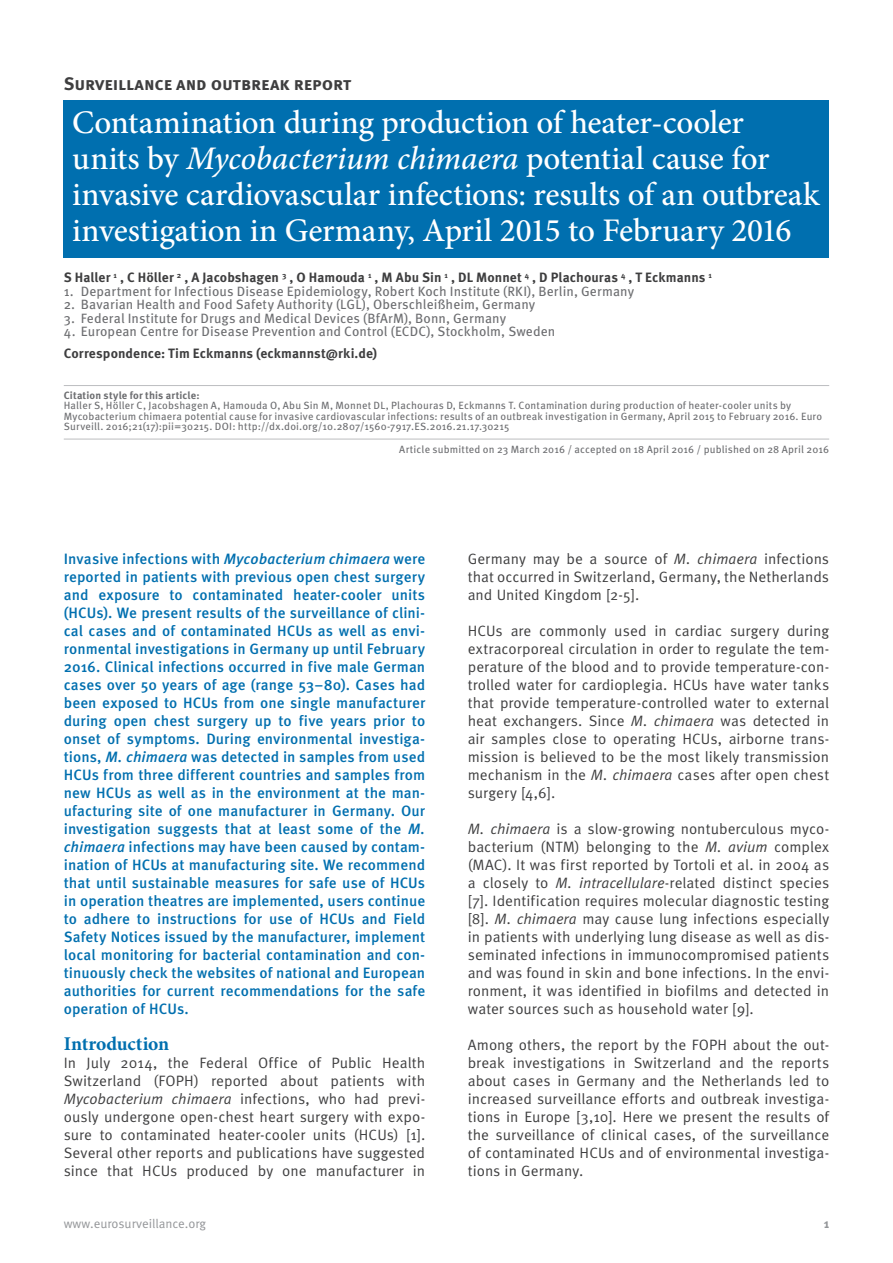
<style>
.page{position:relative;width:893px;height:1263px;background:#fff}
.page>*{position:absolute;margin:0;border:0;box-sizing:border-box;transform-origin:0 0}
.t1{font:500 33px/36px "Minion Pro";letter-spacing:-.005em;color:#fff}
.t2{font:700 19.5px "Minion Pro";letter-spacing:-.005em;color:#006faf}
.t3{font:700 18px "Meta Pro";color:#3e3e3f}
.t4{font:15px/18px "Meta Pro";color:#3e3e3f;text-align:justify}
.t5{font:500 15px/18px "Meta Pro";letter-spacing:.005em;color:#006faf;text-align:justify}
.t6{font:13.5px "Meta Pro";letter-spacing:.01em;color:#6c6d70}
.t7{font:700 13.5px "Meta Pro";letter-spacing:.005em;color:#3e3e3f}
.t8{font:12.75px "Meta Pro";color:#939598}
.t9{font:700 12.75px "Meta Pro";color:#939598}
.t10{font:10.5px/10.5px "Meta Pro";letter-spacing:.015em;color:#6c6d70}
.t11{font:700 10.5px "Meta Pro";letter-spacing:.015em;color:#6c6d70}
.s1{font-style:italic}
</style>
<div class="page">
<hr style="left:64px;top:385px;width:765px;height:1px;background:#bcbdc0">
<hr style="left:64px;top:439px;width:765px;height:1px;background:#bcbdc0">
<div style="left:64px;top:100px;width:765px;height:158px;background:#006faf"></div>
<p class="t3" style="left:64px;top:72px;width:289px">Surveillance and outbreak report</p>
<h1 class="t1" style="left:72px;top:104px;width:749px">Contamination during production of heater-cooler<br>units by <span class="s1">Mycobacterium chimaera</span> potential cause for invasive cardiovascular infections: results of an outbreak investigation in Germany, April 2015 to February 2016</h1>
<p class="t7" style="left:64px;top:269px;width:650px">S Haller <sup>1</sup> , C Höller <sup>2</sup> , A Jacobshagen <sup>3</sup> , O Hamouda <sup>1</sup> , M Abu Sin <sup>1</sup> , DL Monnet <sup>4</sup> , D Plachouras <sup>4</sup> , T Eckmanns <sup>1</sup></p>
<p class="t6" style="left:64px;top:283px;width:572px">1. Department for Infectious Disease Epidemiology, Robert Koch Institute (RKI), Berlin, Germany</p>
<p class="t6" style="left:64px;top:296px;width:473px">2. Bavarian Health and Food Safety Authority (LGL), Oberschleißheim, Germany</p>
<p class="t6" style="left:64px;top:310px;width:444px">3. Federal Institute for Drugs and Medical Devices (BfArM), Bonn, Germany</p>
<p class="t6" style="left:64px;top:323px;width:493px">4. European Centre for Disease Prevention and Control (ECDC), Stockholm, Sweden</p>
<p class="t7" style="left:64px;top:345px;width:315px">Correspondence: Tim Eckmanns (eckmannst@rki.de)</p>
<p class="t11" style="left:64px;top:388px;width:137px">Citation style for this article:</p>
<p class="t10" style="left:64px;top:401px;width:760px">Haller S, Höller C, Jacobshagen A, Hamouda O, Abu Sin M, Monnet DL, Plachouras D, Eckmanns T. Contamination during production of heater-cooler units by<br>Mycobacterium chimaera potential cause for invasive cardiovascular infections: results of an outbreak investigation in Germany, April 2015 to February 2016. Euro<br>Surveill. 2016;21(17):pii=30215. DOI: http://dx.doi.org/10.2807/1560-7917.ES.2016.21.17.30215</p>
<p class="t10" style="left:399px;top:445px;width:431px">Article submitted on 23 March 2016 / accepted on 18 April 2016 / published on 28 April 2016</p>
<p class="t5" style="left:64px;top:550px;width:363px">Invasive infections with <span class="s1">Mycobacterium chimaera</span> were reported in patients with previous open chest surgery and exposure to contaminated heater-cooler units (HCUs). We present results of the surveillance of clini&shy;cal cases and of contaminated HCUs as well as envi&shy;ronmental investigations in Germany up until February 2016. Clinical infections occurred in five male German cases over 50 years of age (range 53–80). Cases had been exposed to HCUs from one single manufacturer during open chest surgery up to five years prior to onset of symptoms. During environmental investiga&shy;tions, <span class="s1">M. chimaera</span> was detected in samples from used HCUs from three different countries and samples from new HCUs as well as in the environment at the man&shy;ufacturing site of one manufacturer in Germany. Our investigation suggests that at least some of the <span class="s1">M. chimaera</span> infections may have been caused by contam&shy;ination of HCUs at manufacturing site. We recommend that until sustainable measures for safe use of HCUs in operation theatres are implemented, users continue to adhere to instructions for use of HCUs and Field Safety Notices issued by the manufacturer, implement local monitoring for bacterial contamination and con&shy;tinuously check the websites of national and European authorities for current recommendations for the safe operation of HCUs.</p>
<h2 class="t2" style="left:64px;top:1030px;width:107px">Introduction</h2>
<p class="t4" style="left:64px;top:1054px;width:363px">In July 2014, the Federal Office of Public Health Switzerland (FOPH) reported about patients with <span class="s1">Mycobacterium chimaera</span> infections, who had previ&shy;ously undergone open-chest heart surgery with expo&shy;sure to contaminated heater-cooler units (HCUs) [1].<br>Several other reports and publications have suggested since that HCUs produced by one manufacturer in</p>
<p class="t4" style="left:468px;top:550px;width:363px">Germany may be a source of <span class="s1">M. chimaera</span> infections that occurred in Switzerland, Germany, the Netherlands and United Kingdom [2-5].</p>
<p class="t4" style="left:468px;top:622px;width:363px">HCUs are commonly used in cardiac surgery during extracorporeal circulation in order to regulate the tem&shy;perature of the blood and to provide temperature-con&shy;trolled water for cardioplegia. HCUs have water tanks that provide temperature-controlled water to external heat exchangers. Since <span class="s1">M. chimaera</span> was detected in air samples close to operating HCUs, airborne trans&shy;mission is believed to be the most likely transmission mechanism in the <span class="s1">M. chimaera</span> cases after open chest surgery [4,6].</p>
<p class="t4" style="left:468px;top:820px;width:363px"><span class="s1">M. chimaera</span> is a slow-growing nontuberculous myco&shy;bacterium (NTM) belonging to the <span class="s1">M. avium</span> complex (MAC). It was first reported by Tortoli et al. in 2004 as a closely to <span class="s1">M. intracellulare</span>-related distinct species [7]. Identification requires molecular diagnostic testing [8]. <span class="s1">M. chimaera</span> may cause lung infections especially in patients with underlying lung disease as well as dis&shy;seminated infections in immunocompromised patients and was found in skin and bone infections. In the envi&shy;ronment, it was identified in biofilms and detected in water sources such as household water [9].</p>
<p class="t4" style="left:468px;top:1036px;width:363px">Among others, the report by the FOPH about the out&shy;break investigations in Switzerland and the reports about cases in Germany and the Netherlands led to increased surveillance efforts and outbreak investiga&shy;tions in Europe [3,10]. Here we present the results of the surveillance of clinical cases, of the surveillance of contaminated HCUs and of environmental investiga&shy;tions in Germany.</p>
<p class="t8" style="left:64px;top:1215px;width:144px">www.eurosurveillance.org</p>
<p class="t9" style="left:824px;top:1215px;width:7px">1</p>
</div>
